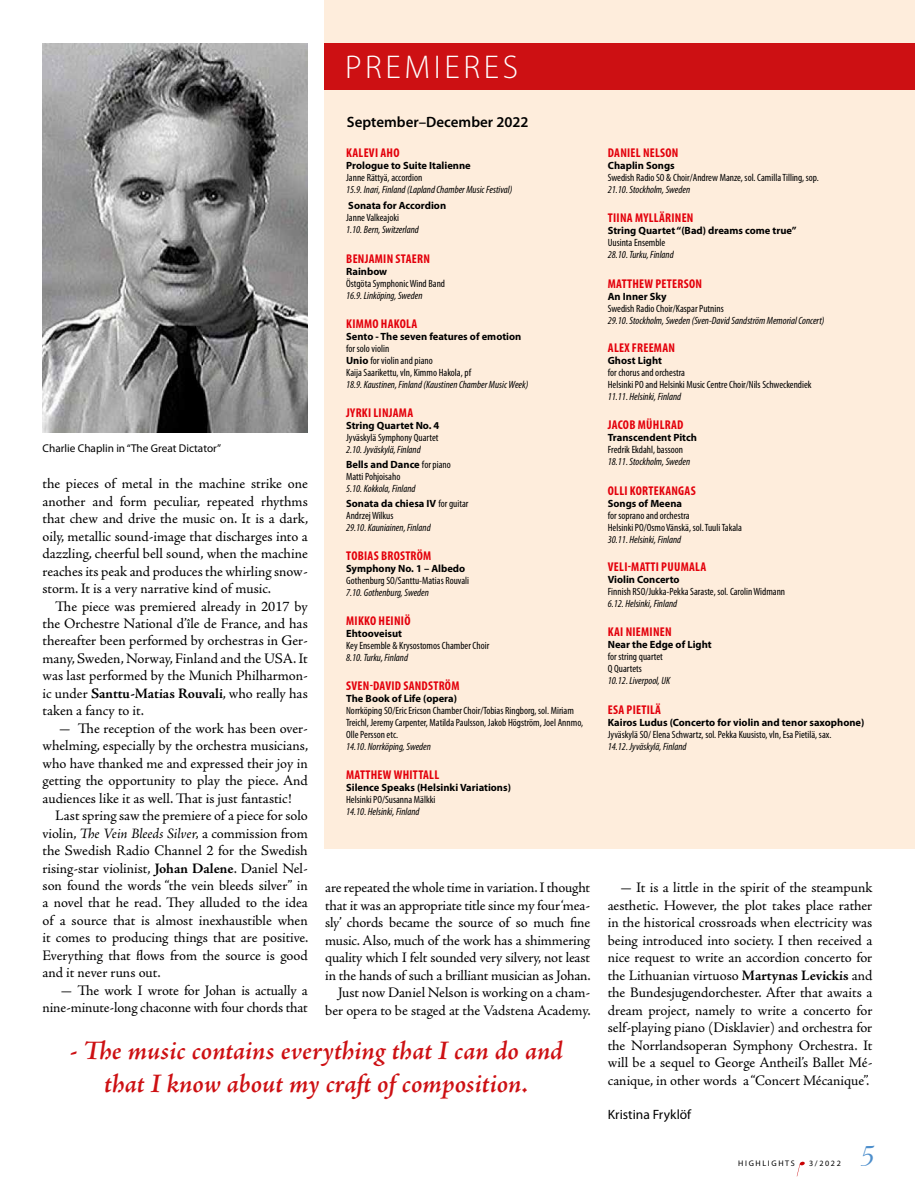
<style>
.page{position:relative;width:915px;height:1191px;background:#fff}
.page>*{position:absolute;margin:0;border:0;box-sizing:border-box;transform-origin:0 0}
.t1{font:34.5px "Amazone BT";color:#4e8fcc}
.t2{font:300 33px "Myriad Pro";letter-spacing:.11em;color:#fff}
.t3{font:italic 600 27px/32.4px "Adobe Jenson Pro";letter-spacing:-.005em;color:#cd1013;text-align:center}
.t4{font:600 15px "Myriad Pro";color:#000}
.t5{font:14.55px/17.4px "Adobe Jenson Pro";letter-spacing:-.01em;color:#000;text-align:justify}
.t6{font:13.5px "Myriad Pro";color:#000}
.t7{font:700 condensed 12.75px "Myriad Pro";letter-spacing:.02em;color:#e3000b}
.t8{font:11.25px "Myriad Pro";color:#000}
.t9{font:condensed 10.5px/12px "Myriad Pro";color:#000}
.t10{font:italic condensed 10.5px/15px "Myriad Pro";color:#000}
.t11{font:700 10.5px "Myriad Pro";color:#000}
.t12{font:8.1px "Myriad Pro";letter-spacing:.2em;color:#000}
.s1{font-weight:700;font-stretch:normal}
.s2{font-weight:700;font-style:normal;font-stretch:normal}
.s3{font-style:normal}
.s4{font-weight:700}
.s5{font-style:italic}
</style>
<div class="page">
<svg style="left:796px;top:1161px;width:8px;height:15px"></svg>
<div style="left:325px;top:0;width:589px;height:849px;background:#feeddc"></div>
<div style="left:325px;top:43px;width:589px;height:47px;background:#cd1013"></div>
<img style="left:43px;top:43px;width:265px;height:389px">
<h2 class="t2" style="left:345px;top:49px;width:175px">PREMIERES</h2>
<p class="t4" style="left:347px;top:113px;width:183px">September–December 2022</p>
<p class="t7" style="left:346px;top:146px;width:55px">KALEVI AHO</p>
<p class="t11" style="left:346px;top:160px;width:126px">Prologue to Suite Italienne</p>
<p class="t9" style="left:346px;top:172px;width:78px">Janne Rättyä, accordion</p>
<p class="t10" style="left:346px;top:182px;width:168px">15.9. Inari, Finland (Lapland Chamber Music Festival)</p>
<p class="t11" style="left:348px;top:200px;width:99px">Sonata for Accordion</p>
<p class="t9" style="left:346px;top:212px;width:54px">Janne Valkeajoki</p>
<p class="t10" style="left:346px;top:223px;width:74px">1.10. Bern, Switzerland</p>
<p class="t7" style="left:346px;top:251px;width:85px">BENJAMIN STAERN</p>
<p class="t11" style="left:346px;top:265px;width:43px">Rainbow</p>
<p class="t9" style="left:346px;top:277px;width:100px">Östgöta Symphonic Wind Band</p>
<p class="t10" style="left:346px;top:288px;width:78px">16.9. Linköping, Sweden</p>
<p class="t7" style="left:346px;top:316px;width:72px">KIMMO HAKOLA</p>
<p class="t11" style="left:346px;top:330px;width:177px">Sento - The seven features of emotion</p>
<p class="t9" style="left:346px;top:342px;width:126px">for solo violin<br><span class="s1">Unio</span> for violin and piano<br>Kaija Saarikettu, vln, Kimmo Hakola, pf</p>
<p class="t10" style="left:346px;top:377px;width:184px">18.9. Kaustinen, Finland (Kaustinen Chamber Music Week)</p>
<p class="t7" style="left:346px;top:406px;width:68px">JYRKI LINJAMA</p>
<p class="t11" style="left:346px;top:419px;width:95px">String Quartet No. 4</p>
<p class="t9" style="left:346px;top:432px;width:94px">Jyväskylä Symphony Quartet</p>
<p class="t10" style="left:346px;top:442px;width:106px">2.10. Jyväskylä, Finland<br><span class="s2">Bells and Dance</span> <span class="s3">for piano</span></p>
<p class="t9" style="left:346px;top:471px;width:56px">Matti Pohjoisaho</p>
<p class="t10" style="left:346px;top:481px;width:124px">5.10. Kokkola, Finland<br><span class="s2">Sonata da chiesa IV</span> <span class="s3">for guitar</span></p>
<p class="t9" style="left:346px;top:510px;width:49px">Andrzej Wilkus</p>
<p class="t10" style="left:346px;top:520px;width:86px">29.10. Kauniainen, Finland</p>
<p class="t7" style="left:346px;top:549px;width:87px">TOBIAS BROSTRÖM</p>
<p class="t11" style="left:346px;top:563px;width:121px">Symphony No. 1 – Albedo</p>
<p class="t9" style="left:346px;top:575px;width:124px">Gothenburg SO/Santtu-Matias Rouvali</p>
<p class="t10" style="left:346px;top:585px;width:84px">7.10. Gothenburg, Sweden</p>
<p class="t7" style="left:346px;top:613px;width:66px">MIKKO HEINIÖ</p>
<p class="t11" style="left:346px;top:627px;width:57px">Ehtooveisut</p>
<p class="t9" style="left:346px;top:639px;width:145px">Key Ensemble &amp; Krysostomos Chamber Choir</p>
<p class="t10" style="left:346px;top:650px;width:63px">8.10. Turku, Finland</p>
<p class="t7" style="left:346px;top:679px;width:115px">SVEN-DAVID SANDSTRÖM</p>
<p class="t11" style="left:346px;top:692px;width:112px">The Book of Life (opera)</p>
<p class="t9" style="left:346px;top:705px;width:238px">Norrköping SO/Eric Ericson Chamber Choir/Tobias Ringborg, sol. Miriam<br>Treichl, Jeremy Carpenter, Matilda Paulsson, Jakob Högström, Joel Annmo,<br>Olle Persson etc.</p>
<p class="t10" style="left:346px;top:739px;width:86px">14.10. Norrköping, Sweden</p>
<p class="t7" style="left:346px;top:767px;width:94px">MATTHEW WHITTALL</p>
<p class="t11" style="left:346px;top:781px;width:166px">Silence Speaks (Helsinki Variations)</p>
<p class="t9" style="left:346px;top:793px;width:91px">Helsinki PO/Susanna Mälkki</p>
<p class="t10" style="left:346px;top:804px;width:75px">14.10. Helsinki, Finland</p>
<p class="t7" style="left:607px;top:146px;width:72px">DANIEL NELSON</p>
<p class="t11" style="left:607px;top:160px;width:68px">Chaplin Songs</p>
<p class="t9" style="left:607px;top:172px;width:212px">Swedish Radio SO &amp; Choir/Andrew Manze, sol. Camilla Tilling, sop.</p>
<p class="t10" style="left:607px;top:182px;width:84px">21.10. Stockholm, Sweden</p>
<p class="t7" style="left:607px;top:211px;width:87px">TIINA MYLLÄRINEN</p>
<p class="t11" style="left:607px;top:225px;width:190px">String Quartet “(Bad) dreams come true”</p>
<p class="t9" style="left:607px;top:237px;width:59px">Uusinta Ensemble</p>
<p class="t10" style="left:607px;top:247px;width:67px">28.10. Turku, Finland</p>
<p class="t7" style="left:607px;top:276px;width:95px">MATTHEW PETERSON</p>
<p class="t11" style="left:607px;top:290px;width:60px">An Inner Sky</p>
<p class="t9" style="left:607px;top:302px;width:117px">Swedish Radio Choir/Kaspar Putnins</p>
<p class="t10" style="left:607px;top:313px;width:218px">29.10. Stockholm, Sweden (Sven-David Sandström Memorial Concert)</p>
<p class="t7" style="left:607px;top:341px;width:69px">ALEX FREEMAN</p>
<p class="t11" style="left:607px;top:354px;width:56px">Ghost Light</p>
<p class="t9" style="left:607px;top:367px;width:205px">for chorus and orchestra<br>Helsinki PO and Helsinki Music Centre Choir/Nils Schweckendiek</p>
<p class="t10" style="left:607px;top:389px;width:75px">11.11. Helsinki, Finland</p>
<p class="t7" style="left:607px;top:418px;width:77px">JACOB MÜHLRAD</p>
<p class="t11" style="left:607px;top:432px;width:91px">Transcendent Pitch</p>
<p class="t9" style="left:607px;top:444px;width:77px">Fredrik Ekdahl, bassoon</p>
<p class="t10" style="left:607px;top:454px;width:84px">18.11. Stockholm, Sweden</p>
<p class="t7" style="left:607px;top:483px;width:89px">OLLI KORTEKANGAS</p>
<p class="t11" style="left:607px;top:497px;width:76px">Songs of Meena</p>
<p class="t9" style="left:607px;top:509px;width:136px">for soprano and orchestra<br>Helsinki PO/Osmo Vänskä, sol. Tuuli Takala</p>
<p class="t10" style="left:607px;top:532px;width:75px">30.11. Helsinki, Finland</p>
<p class="t7" style="left:607px;top:560px;width:100px">VELI-MATTI PUUMALA</p>
<p class="t11" style="left:607px;top:573px;width:73px">Violin Concerto</p>
<p class="t9" style="left:607px;top:586px;width:179px">Finnish RSO/Jukka-Pekka Saraste, sol. Carolin Widmann</p>
<p class="t10" style="left:607px;top:596px;width:71px">6.12. Helsinki, Finland</p>
<p class="t7" style="left:607px;top:625px;width:65px">KAI NIEMINEN</p>
<p class="t11" style="left:607px;top:639px;width:105px">Near the Edge of Light</p>
<p class="t9" style="left:607px;top:651px;width:57px">for string quartet<br>Q Quartets</p>
<p class="t10" style="left:607px;top:673px;width:64px">10.12. Liverpool, UK</p>
<p class="t7" style="left:607px;top:702px;width:55px">ESA PIETILÄ</p>
<p class="t11" style="left:607px;top:716px;width:258px">Kairos Ludus (Concerto for violin and tenor saxophone)</p>
<p class="t9" style="left:607px;top:728px;width:225px">Jyväskylä SO/ Elena Schwartz, sol. Pekka Kuusisto, vln, Esa Pietilä, sax.</p>
<p class="t10" style="left:607px;top:739px;width:80px">14.12. Jyväskylä, Finland</p>
<p class="t8" style="left:43px;top:442px;width:180px">Charlie Chaplin in “The Great Dictator”</p>
<p class="t5" style="left:43px;top:475px;width:267px">the pieces of metal in the machine strike one another and form peculiar, repeated rhythms that chew and drive the music on. It is a dark, oily, metallic sound-image that discharges into a dazzling, cheerful bell sound, when the machine reaches its peak and produces the whirling snow&shy;storm. It is a very narrative kind of music.</p>
<p class="t5" style="left:43px;top:597px;width:267px;text-indent:13px">The piece was premiered already in 2017 by the Orchestre National d’île de France, and has thereafter been performed by orchestras in Ger&shy;many, Sweden, Norway, Finland and the USA. It was last performed by the Munich Philharmon&shy;ic under <span class="s4">Santtu-Matias Rouvali</span>, who really has taken a fancy to it.</p>
<p class="t5" style="left:43px;top:720px;width:267px;text-indent:17px">- The reception of the work has been over&shy;whelming, especially by the orchestra musicians, who have thanked me and expressed their joy in getting the opportunity to play the piece. And audiences like it as well. That is just fantastic!</p>
<p class="t5" style="left:43px;top:807px;width:267px;text-indent:13px">Last spring saw the premiere of a piece for solo violin, <span class="s5">The Vein Bleeds Silver,</span> a commission from the Swedish Radio Channel 2 for the Swedish rising-star violinist, <span class="s4">Johan Dalene</span>. Daniel Nel&shy;son found the words “the vein bleeds silver” in a novel that he read. They alluded to the idea of a source that is almost inexhaustible when it comes to producing things that are positive.<br>Everything that flows from the source is good and it never runs out.</p>
<p class="t5" style="left:43px;top:981px;width:267px;text-align:right">- The work I wrote for Johan is actually a nine-minute-long chaconne with four chords that</p>
<p class="t5" style="left:325px;top:879px;width:267px;text-align:right">are repeated the whole time in variation. I thought that it was an appropriate title since my four ‘mea&shy;sly’ chords became the source of so much fine music. Also, much of the work has a shimmering quality which I felt sounded very silvery, not least in the hands of such a brilliant musician as Johan.<br>Just now Daniel Nelson is working on a cham&shy;ber opera to be staged at the Vadstena Academy.</p>
<p class="t5" style="left:607px;top:879px;width:266px;text-indent:13px">- It is a little in the spirit of the steampunk aesthetic. However, the plot takes place rather in the historical crossroads when electricity was being introduced into society. I then received a nice request to write an accordion concerto for the Lithuanian virtuoso <span class="s4">Martynas Levickis</span> and the Bundesjugendorchester. After that awaits a dream project, namely to write a concerto for self-playing piano (Disklavier) and orchestra for the Norrlandsoperan Symphony Orchestra. It will be a sequel to George Antheil’s Ballet Mé&shy;canique, in other words a “Concert Mécanique”.</p>
<p class="t6" style="left:607px;top:1107px;width:85px">Kristina Fryklöf</p>
<h3 class="t3" style="left:70px;top:1036px;width:495px">- The music contains everything that I can do and that I know about my craft of composition.</h3>
<p class="t12" style="left:738px;top:1158px;width:58px">HIGHLIGHTS</p>
<p class="t12" style="left:808px;top:1158px;width:33px">3/2022</p>
<h1 class="t1" style="left:859px;top:1135px;width:17px">5</h1>
</div>
